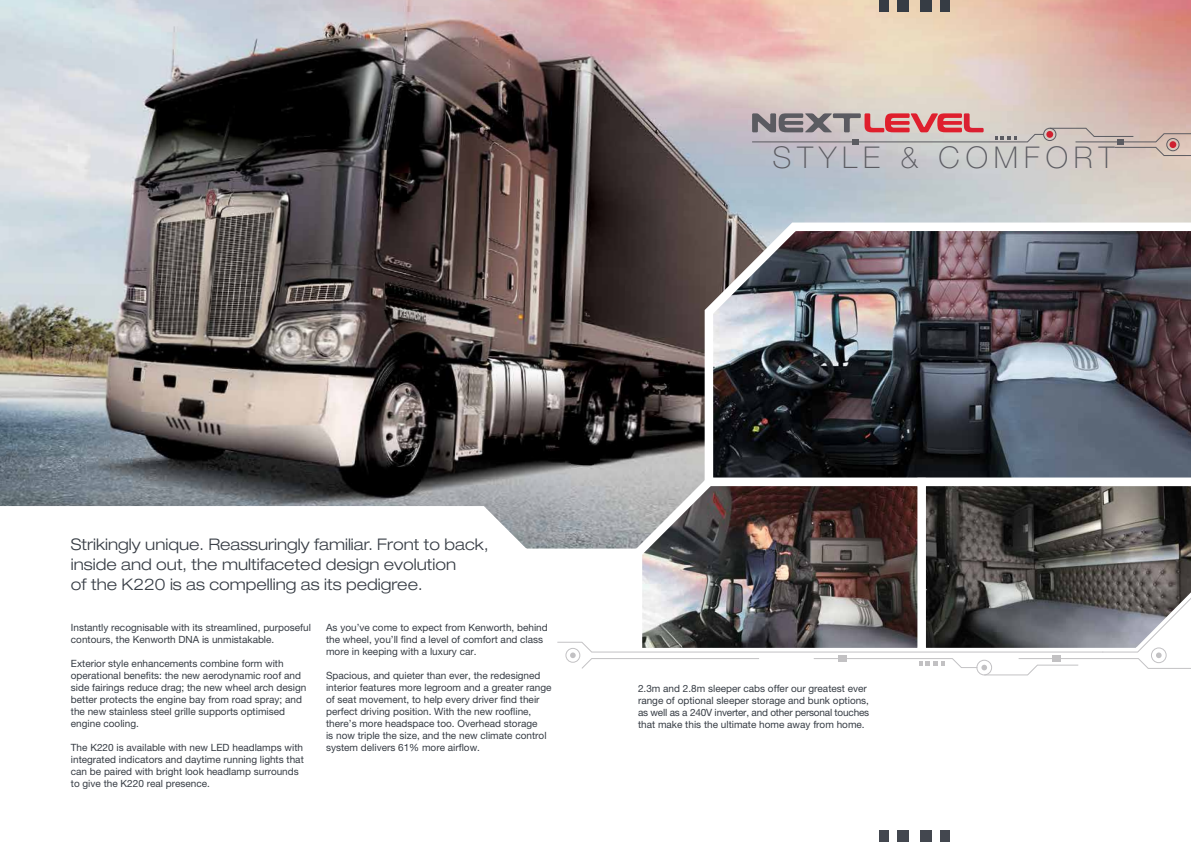
<style>
.page{position:relative;width:1191px;height:842px;background:#fff}
.page>*{position:absolute;margin:0;border:0;box-sizing:border-box;transform-origin:0 0}
.t1{font:100 30px "Helvetica Neue";letter-spacing:.2em;color:#5b5b61}
.t2{font:300 expanded 16px/20px "Helvetica Neue LT Pro";color:#363c44}
.t3{font:10px/12px "Helvetica Neue LT Pro";color:#363c44}
</style>
<div class="page">
<img style="left:0;top:0;width:1191px;height:549px">
<img style="left:700px;top:215px;width:491px;height:259px">
<svg style="left:913px;top:473px;width:278px;height:111px;background:#585653"></svg>
<img style="left:629px;top:474px;width:301px;height:110px">
<svg style="left:557px;top:584px;width:634px;height:91px"></svg>
<svg style="left:751px;top:113px;width:440px;height:43px;background:#c6b1af"></svg>
<div style="left:879px;top:831px;width:9px;height:11px;background:#43474f"></div>
<div style="left:940px;top:831px;width:9px;height:11px;background:#43474f"></div>
<div style="left:920px;top:831px;width:11px;height:11px;background:#43474f"></div>
<div style="left:897px;top:831px;width:11px;height:11px;background:#43474f"></div>
<div style="left:879px;top:0;width:9px;height:11px;background:#363c44"></div>
<div style="left:940px;top:0;width:9px;height:11px;background:#363c44"></div>
<div style="left:920px;top:0;width:11px;height:11px;background:#363c44"></div>
<div style="left:897px;top:0;width:11px;height:11px;background:#363c44"></div>
<h1 class="t1" style="left:772px;top:141px;width:343px">STYLE &amp; COMFORT</h1>
<h2 class="t2" style="left:71px;top:534px;width:419px">Strikingly unique. Reassuringly familiar. Front to back, inside and out, the multifaceted design evolution<br>of the K220 is as compelling as its pedigree.</h2>
<p class="t3" style="left:71px;top:621px;width:242px">Instantly recognisable with its streamlined, purposeful contours, the Kenworth DNA is unmistakable.</p>
<p class="t3" style="left:71px;top:657px;width:237px">Exterior style enhancements combine form with operational benefits: the new aerodynamic roof and side fairings reduce drag; the new wheel arch design better protects the engine bay from road spray; and the new stainless steel grille supports optimised engine cooling.</p>
<p class="t3" style="left:71px;top:741px;width:234px">The K220 is available with new LED headlamps with integrated indicators and daytime running lights that can be paired with bright look headlamp surrounds to give the K220 real presence.</p>
<p class="t3" style="left:326px;top:621px;width:223px">As you’ve come to expect from Kenworth, behind the wheel, you’ll find a level of comfort and class more in keeping with a luxury car.</p>
<p class="t3" style="left:326px;top:669px;width:227px">Spacious, and quieter than ever, the redesigned interior features more legroom and a greater range of seat movement, to help every driver find their perfect driving position. With the new roofline, there’s more headspace too. Overhead storage<br>is now triple the size, and the new climate control system delivers 61% more airflow.</p>
<p class="t3" style="left:638px;top:682px;width:233px">2.3m and 2.8m sleeper cabs offer our greatest ever range of optional sleeper storage and bunk options, as well as a 240V inverter, and other personal touches that make this the ultimate home away from home.</p>
</div>
